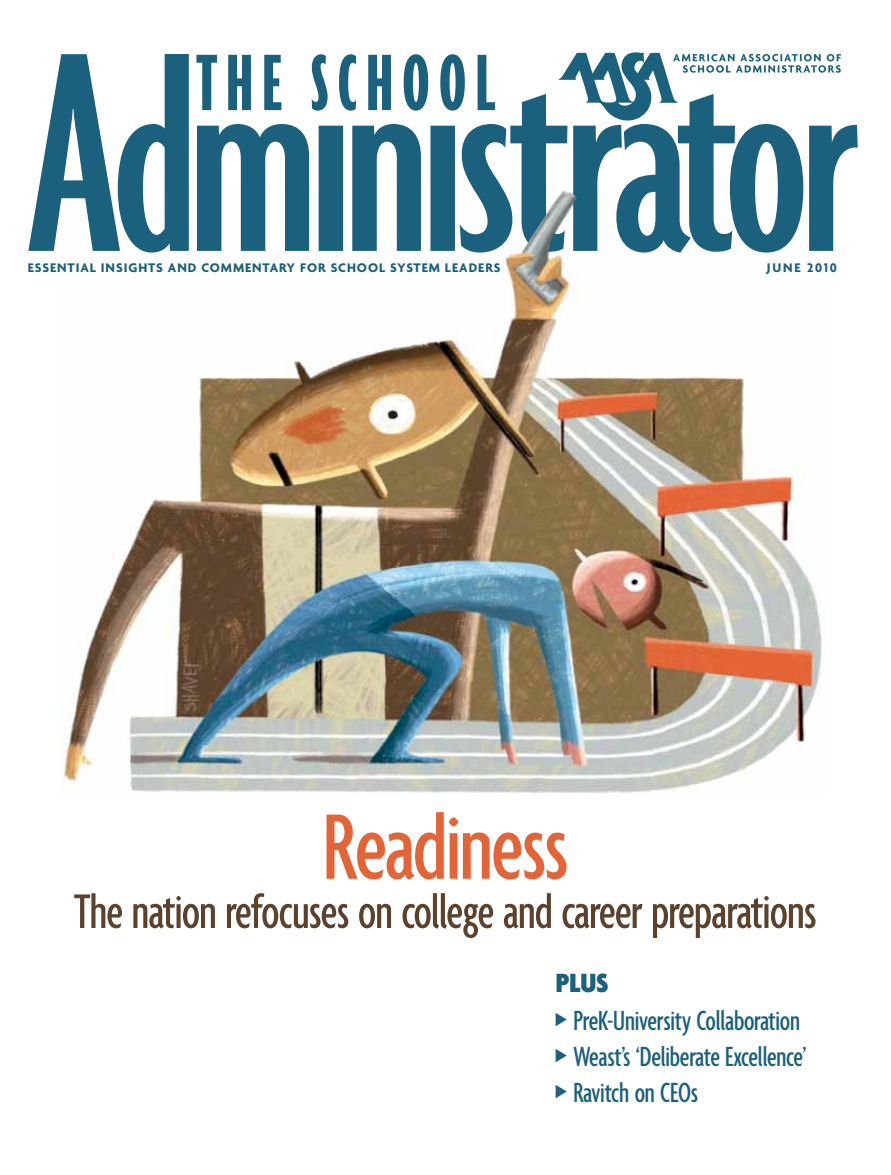
<style>
.page{position:relative;width:891px;height:1175px;background:#fff}
.page>*{position:absolute;margin:0;border:0;box-sizing:border-box;transform-origin:0 0}
.t1{font:500 extra-condensed 100.5px "Agenda";letter-spacing:-.015em;color:#e36437}
.t2{font:500 extra-condensed 52.5px "Agenda";letter-spacing:-.015em;color:#5c412c}
.t3{font:500 extra-condensed 30px/36px "Agenda";letter-spacing:-.005em;color:#1b607c}
.t4{font:900 condensed 28.5px "Agenda";color:#1b607c}
.t5{font:700 13.5px "Agenda";letter-spacing:.07em;color:#1b607c}
.t6{font:700 13.5px "Agenda";letter-spacing:.13em;color:#1b607c}
</style>
<div class="page">
<img style="left:61px;top:252px;width:761px;height:541px">
<svg style="left:576px;top:52px;width:84px;height:2px"></svg>
<svg style="left:28px;top:54px;width:830px;height:198px"></svg>
<img style="left:522px;top:191px;width:55px;height:64px">
<p class="t5" style="left:28px;top:260px;width:474px">ESSENTIAL INSIGHTS AND COMMENTARY FOR SCHOOL SYSTEM LEADERS</p>
<p class="t6" style="left:767px;top:260px;width:72px">JUNE 2010</p>
<h1 class="t1" style="left:323px;top:792px;width:247px">Readiness</h1>
<h2 class="t2" style="left:74px;top:883px;width:744px">The nation refocuses on college and career preparations</h2>
<p class="t4" style="left:556px;top:967px;width:54px">PLUS</p>
<p class="t3" style="left:573px;top:1004px;width:235px">PreK-University Collaboration<br>Weast’s ‘Deliberate Excellence’<br>Ravitch on CEOs</p>
</div>
